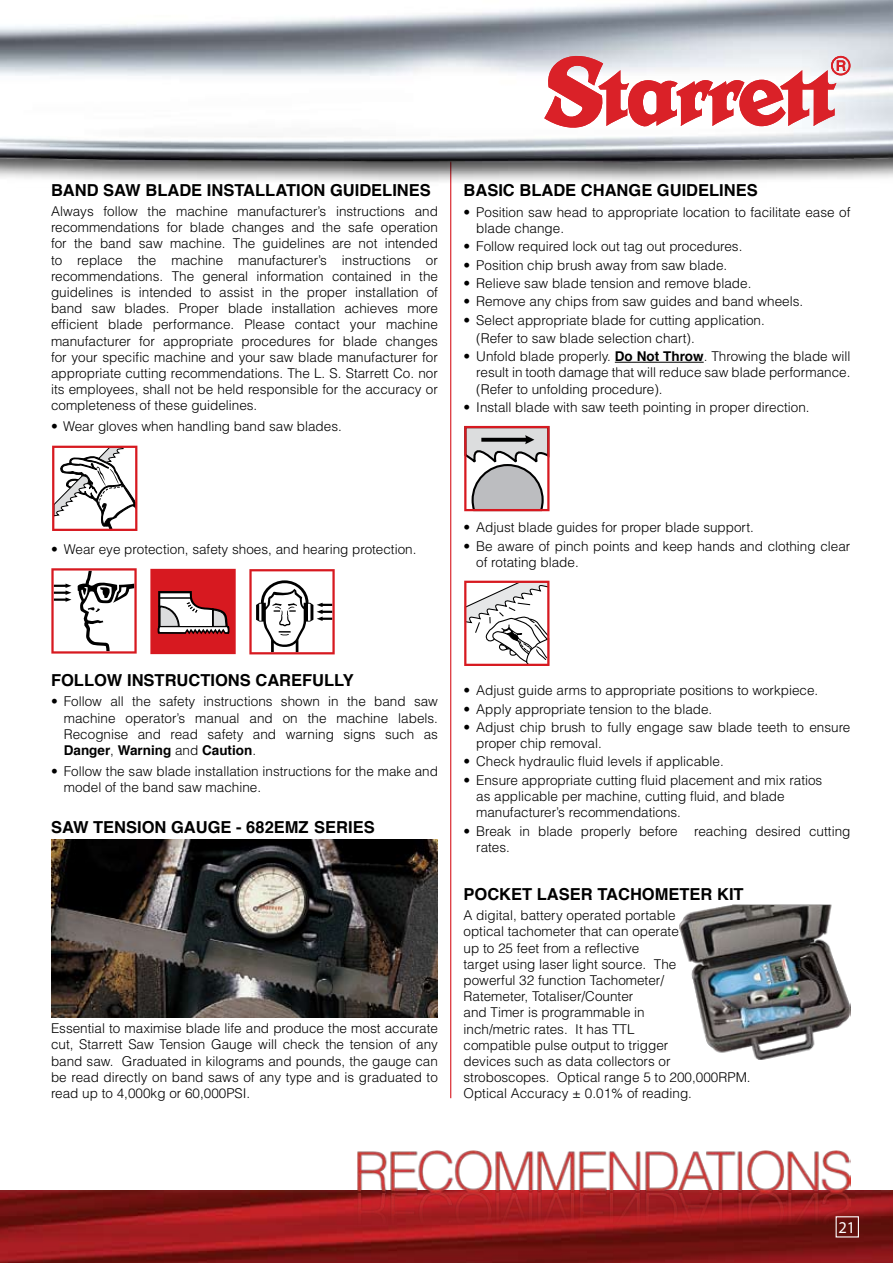
<style>
.page{position:relative;width:893px;height:1263px;background:#fff}
.page>*{position:absolute;margin:0;border:0;box-sizing:border-box;transform-origin:0 0}
.t1{font:700 16.5px "Helvetica";color:#000}
.t2{font:16.5px "Myriad Pro";color:#fff}
.t3{font:300 13.5px/16.2px "Helvetica";color:#000}
.s1{font-weight:700}
</style>
<div class="page">
<img style="left:0;top:1191px;width:893px;height:72px">
<div style="left:836px;top:1216px;width:23px;height:21px;border:1px solid #fff"></div>
<hr style="left:450px;top:161px;width:1px;height:937px;background:#d71920">
<img style="left:0;top:0;width:893px;height:196px">
<svg style="left:52px;top:446px;width:86px;height:85px"></svg>
<svg style="left:51px;top:568px;width:86px;height:86px"></svg>
<svg style="left:249px;top:569px;width:86px;height:85px"></svg>
<svg style="left:464px;top:425px;width:86px;height:87px"></svg>
<svg style="left:464px;top:581px;width:86px;height:85px"></svg>
<img style="left:52px;top:839px;width:385px;height:178px">
<img style="left:679px;top:904px;width:171px;height:155px">
<hr style="left:615px;top:362px;width:89px;height:1px;background:#000">
<img style="left:357px;top:1151px;width:493px;height:75px">
<svg style="left:544px;top:56px;width:306px;height:72px"></svg>
<svg style="left:150px;top:569px;width:86px;height:85px;background:#ca4a4f"></svg>
<p class="t1" style="left:51px;top:176px;width:381px">BAND SAW BLADE INSTALLATION GUIDELINES</p>
<p class="t3" style="left:51px;top:203px;width:388px;text-align:justify">Always follow the machine manufacturer’s instructions and recommendations for blade changes and the safe operation for the band saw machine. The guidelines are not intended to replace the machine manufacturer’s instructions or recommendations. The general information contained in the guidelines is intended to assist in the proper installation of band saw blades. Proper blade installation achieves more efficient blade performance. Please contact your machine manufacturer for appropriate procedures for blade changes for your specific machine and your saw blade manufacturer for appropriate cutting recommendations. The L. S. Starrett Co. nor its employees, shall not be held responsible for the accuracy or completeness of these guidelines.</p>
<p class="t3" style="left:51px;top:418px;width:292px">• Wear gloves when handling band saw blades.</p>
<p class="t1" style="left:463px;top:177px;width:296px">BASIC BLADE CHANGE GUIDELINES</p>
<p class="t3" style="left:476px;top:203px;width:376px;text-indent:-13px">• Position saw head to appropriate location to facilitate ease of blade change.</p>
<p class="t3" style="left:463px;top:238px;width:280px">• Follow required lock out tag out procedures.</p>
<p class="t3" style="left:463px;top:256px;width:265px">• Position chip brush away from saw blade.</p>
<p class="t3" style="left:463px;top:275px;width:289px">• Relieve saw blade tension and remove blade.</p>
<p class="t3" style="left:463px;top:293px;width:341px">• Remove any chips from saw guides and band wheels.</p>
<p class="t3" style="left:476px;top:310px;width:290px;line-height:18.3px;text-indent:-13px">• Select appropriate blade for cutting application. (Refer to saw blade selection chart).</p>
<p class="t3" style="left:476px;top:348px;width:376px;text-align:justify;text-indent:-13px">• Unfold blade properly. <span class="s1">Do Not Throw</span>. Throwing the blade will result in tooth damage that will reduce saw blade performance. (Refer to unfolding procedure).</p>
<p class="t3" style="left:463px;top:399px;width:348px">• Install blade with saw teeth pointing in proper direction.</p>
<p class="t3" style="left:51px;top:540px;width:367px">• Wear eye protection, safety shoes, and hearing protection.</p>
<p class="t3" style="left:463px;top:519px;width:292px">• Adjust blade guides for proper blade support.</p>
<p class="t3" style="left:476px;top:537px;width:376px;text-indent:-13px">• Be aware of pinch points and keep hands and clothing clear of rotating blade.</p>
<p class="t1" style="left:51px;top:667px;width:304px">FOLLOW INSTRUCTIONS CAREFULLY</p>
<p class="t3" style="left:64px;top:693px;width:376px;text-align:justify;text-indent:-13px">• Follow all the safety instructions shown in the band saw machine operator’s manual and on the machine labels.<br>Recognise and read safety and warning signs such as <span class="s1">Danger</span>, <span class="s1">Warning</span> and <span class="s1">Caution</span>.</p>
<p class="t3" style="left:64px;top:762px;width:376px;text-indent:-13px">• Follow the saw blade installation instructions for the make and model of the band saw machine.</p>
<p class="t1" style="left:51px;top:814px;width:325px">SAW TENSION GAUGE - 682EMZ SERIES</p>
<p class="t3" style="left:51px;top:1020px;width:388px;text-align:justify">Essential to maximise blade life and produce the most accurate cut, Starrett Saw Tension Gauge will check the tension of any band saw. Graduated in kilograms and pounds, the gauge can be read directly on band saws of any type and is graduated to read up to 4,000kg or 60,000PSI.</p>
<p class="t3" style="left:463px;top:682px;width:356px">• Adjust guide arms to appropriate positions to workpiece.</p>
<p class="t3" style="left:463px;top:700px;width:250px">• Apply appropriate tension to the blade.</p>
<p class="t3" style="left:476px;top:719px;width:376px;text-indent:-13px">• Adjust chip brush to fully engage saw blade teeth to ensure proper chip removal.</p>
<p class="t3" style="left:463px;top:753px;width:262px">• Check hydraulic fluid levels if applicable.</p>
<p class="t3" style="left:476px;top:771px;width:348px;text-indent:-13px">• Ensure appropriate cutting fluid placement and mix ratios as applicable per machine, cutting fluid, and blade manufacturer’s recommendations.</p>
<p class="t3" style="left:476px;top:822px;width:376px;text-indent:-13px">• Break in blade properly before reaching desired cutting rates.</p>
<p class="t1" style="left:463px;top:881px;width:282px">POCKET LASER TACHOMETER KIT</p>
<p class="t3" style="left:463px;top:907px;width:289px">A digital, battery operated portable<br>optical tachometer that can operate<br>up to 25 feet from a reflective<br>target using laser light source. The<br>powerful 32 function Tachometer/<br>Ratemeter, Totaliser/Counter<br>and Timer is programmable in<br>inch/metric rates. It has TTL<br>compatible pulse output to trigger<br>devices such as data collectors or stroboscopes. Optical range 5 to 200,000RPM.<br>Optical Accuracy ± 0.01% of reading.</p>
<p class="t2" style="left:838px;top:1217px;width:18px">21</p>
</div>
